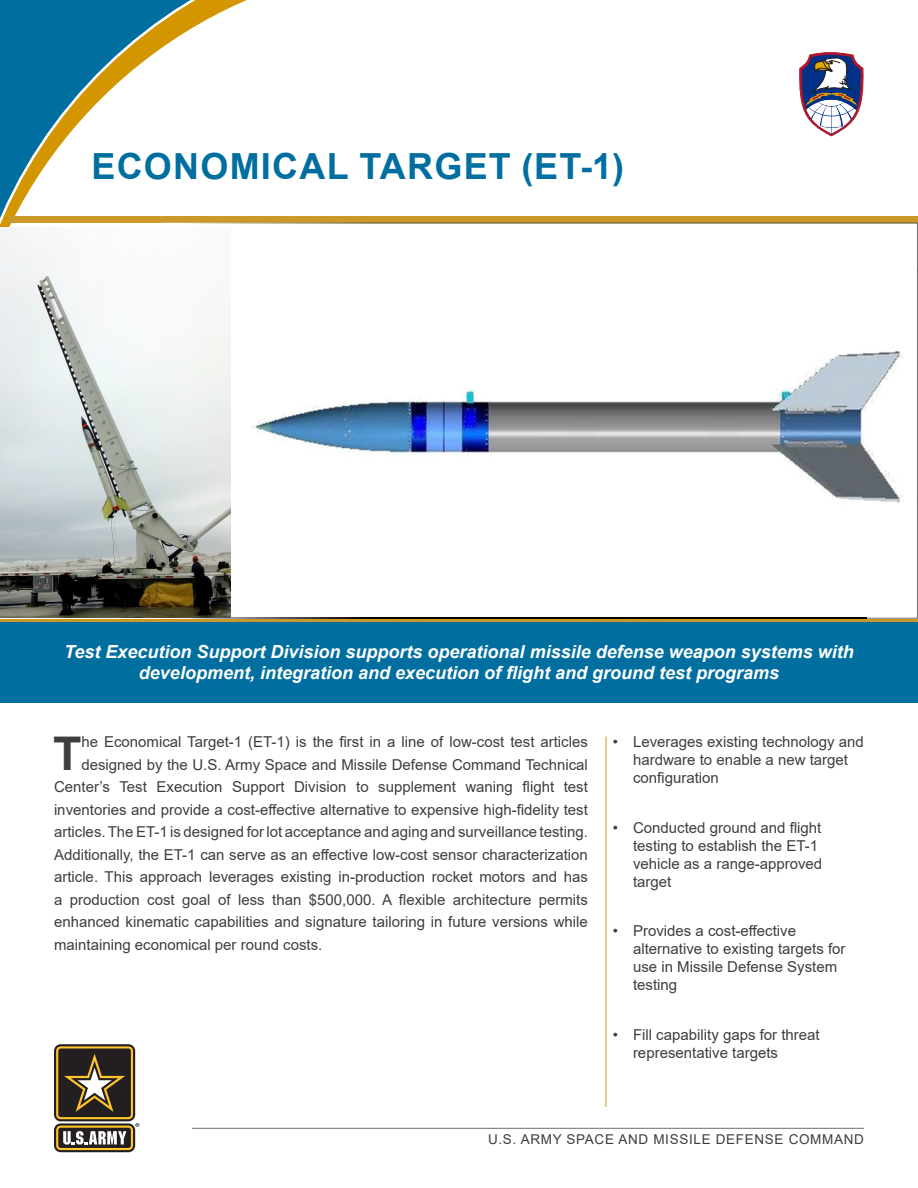
<style>
.page{position:relative;width:918px;height:1188px;background:#fff}
.page>*{position:absolute;margin:0;border:0;box-sizing:border-box;transform-origin:0 0}
._1st_Paragraph{font:700 46.5px "Arial";color:#3e3e3f}
.t1{font:700 36px "Arial";letter-spacing:.035em;color:#006fa0}
.t2{font:italic 700 18px/21px "Arial";color:#fff;text-align:center}
._1st_Paragraph-2{font:15px/18px "Arial";color:#3e3e3f}
.t3{font:13.5px "Arial";letter-spacing:.05em;color:#3e3e3f}
</style>
<div class="page">
<div style="left:0;top:619px;width:918px;height:81px;background:#ca992a"></div>
<div style="left:0;top:622px;width:918px;height:82px;background:#006fa0"></div>
<hr style="left:606px;top:737px;width:1px;height:370px;background:#ca992a">
<svg style="left:54px;top:1123px;width:81px;height:29px"></svg>
<div style="left:54px;top:1044px;width:81px;height:77px;background:#231f20;border-radius:7px"></div>
<svg style="left:56px;top:1046px;width:83px;height:104px"></svg>
<svg style="left:799px;top:52px;width:65px;height:84px"></svg>
<svg style="left:0;top:0;width:247px;height:228px"></svg>
<hr style="left:192px;top:1128px;width:672px;height:1px;background:#6c6d70">
<div style="left:8px;top:216px;width:910px;height:7px;background:#ca992a"></div>
<img style="left:161px;top:223px;width:757px;height:396px">
<img style="left:192px;top:223px;width:726px;height:48px">
<img style="left:866px;top:270px;width:52px;height:348px">
<img style="left:192px;top:618px;width:674px;height:1px">
<img style="left:0;top:228px;width:230px;height:390px">
<p class="t1" style="left:91px;top:141px;width:534px">ECONOMICAL TARGET (ET-1)</p>
<p class="t2" style="left:64px;top:641px;width:791px">Test Execution Support Division supports operational missile defense weapon systems with development, integration and execution of flight and ground test programs</p>
<p class="_1st_Paragraph" style="left:53px;top:721px;width:30px">T</p>
<p class="_1st_Paragraph-2" style="left:81px;top:733px;width:508px">he Economical Target-1 (ET-1) is the first in a line of low-cost test articles</p>
<p class="_1st_Paragraph-2" style="left:81px;top:756px;width:508px">designed by the U.S. Army Space and Missile Defense Command Technical</p>
<p class="_1st_Paragraph-2" style="left:54px;top:778px;width:536px">Center’s Test Execution Support Division to supplement waning flight test</p>
<p class="_1st_Paragraph-2" style="left:54px;top:801px;width:536px">inventories and provide a cost-effective alternative to expensive high-fidelity test</p>
<p class="_1st_Paragraph-2" style="left:54px;top:823px;width:535px">articles. The ET-1 is designed for lot acceptance and aging and surveillance testing.</p>
<p class="_1st_Paragraph-2" style="left:54px;top:846px;width:535px">Additionally, the ET-1 can serve as an effective low-cost sensor characterization</p>
<p class="_1st_Paragraph-2" style="left:54px;top:868px;width:535px">article. This approach leverages existing in-production rocket motors and has</p>
<p class="_1st_Paragraph-2" style="left:54px;top:891px;width:535px">a production cost goal of less than $500,000. A flexible architecture permits</p>
<p class="_1st_Paragraph-2" style="left:54px;top:913px;width:535px">enhanced kinematic capabilities and signature tailoring in future versions while</p>
<p class="_1st_Paragraph-2" style="left:54px;top:936px;width:270px">maintaining economical per round costs.</p>
<p class="_1st_Paragraph-2" style="left:633px;top:733px;width:232px;text-indent:-20px">• Leverages existing technology and hardware to enable a new target configuration</p>
<p class="_1st_Paragraph-2" style="left:633px;top:819px;width:191px;text-indent:-20px">• Conducted ground and flight testing to establish the ET-1 vehicle as a range-approved target</p>
<p class="_1st_Paragraph-2" style="left:633px;top:922px;width:214px;text-indent:-20px">• Provides a cost-effective alternative to existing targets for use in Missile Defense System testing</p>
<p class="_1st_Paragraph-2" style="left:633px;top:1026px;width:188px;text-indent:-20px">• Fill capability gaps for threat representative targets</p>
<p class="t3" style="left:488px;top:1130px;width:377px">U.S. ARMY SPACE AND MISSILE DEFENSE COMMAND</p>
</div>
